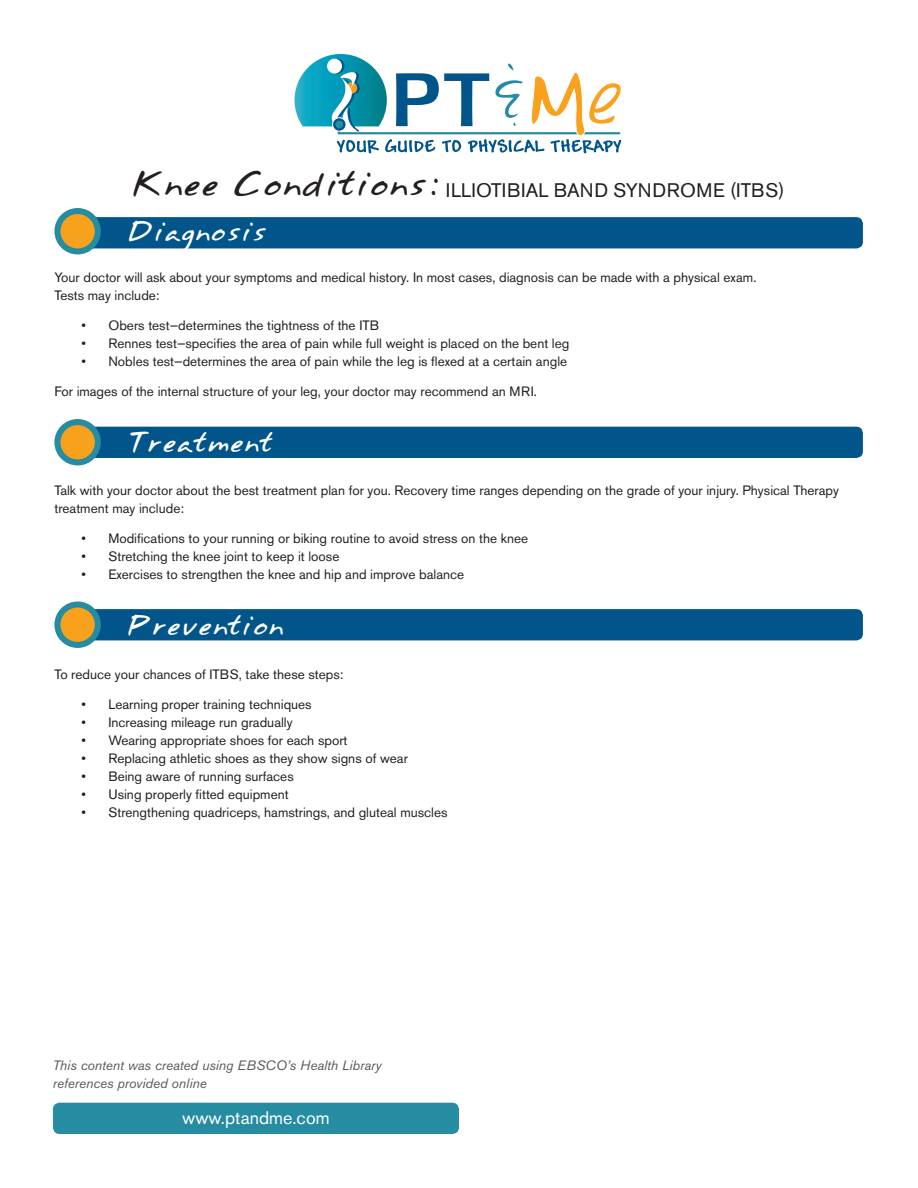
<style>
.page{position:relative;width:918px;height:1188px;background:#fff}
.page>*{position:absolute;margin:0;border:0;box-sizing:border-box;transform-origin:0 0}
.t1{font:24px "Annifont";color:#fff}
.t2{font:19.5px "Akzidenz Grotesk BE";color:#231f20}
.t3{font:18px "Akzidenz Grotesk BE";color:#fff}
.t4{font:13.5px/18px "Akzidenz Grotesk BE";color:#231f20}
.t5{font:italic 13.5px/18px "Akzidenz Grotesk BE";color:#57585a}
.s1{font-family:"Annifont";font-size:30px}
</style>
<div class="page">
<svg style="left:295px;top:54px;width:326px;height:99px"></svg>
<svg style="left:333px;top:118px;width:13px;height:13px"></svg>
<div style="left:332px;top:117px;width:14px;height:14px;border:1px solid #fff;border-radius:50%"></div>
<div style="left:335px;top:121px;width:8px;height:7px;background:#268ca1;border-radius:50%"></div>
<div style="left:80px;top:217px;width:783px;height:31px;background:#01558a;border-radius:7px"></div>
<div style="left:80px;top:427px;width:783px;height:31px;background:#01558a;border-radius:7px"></div>
<div style="left:80px;top:609px;width:783px;height:31px;background:#01558a;border-radius:7px"></div>
<div style="left:53px;top:1103px;width:406px;height:31px;background:#268ca1;border-radius:7px"></div>
<svg style="left:57px;top:211px;width:41px;height:40px"></svg>
<div style="left:54px;top:208px;width:47px;height:46px;border:6px solid #268ca1;border-radius:50%"></div>
<svg style="left:57px;top:422px;width:41px;height:40px"></svg>
<div style="left:54px;top:419px;width:47px;height:46px;border:6px solid #268ca1;border-radius:50%"></div>
<svg style="left:57px;top:605px;width:41px;height:40px"></svg>
<div style="left:54px;top:602px;width:47px;height:46px;border:6px solid #268ca1;border-radius:50%"></div>
<h2 class="t2" style="left:131px;top:178px;width:655px"><span class="s1">Knee Conditions:</span> ILLIOTIBIAL BAND SYNDROME (ITBS)</h2>
<h1 class="t1" style="left:126px;top:211px;width:142px">Diagnosis</h1>
<p class="t4" style="left:54px;top:268px;width:704px">Your doctor will ask about your symptoms and medical history. In most cases, diagnosis can be made with a physical exam.<br>Tests may include:</p>
<p class="t4" style="left:81px;top:316px;width:299px">• Obers test—determines the tightness of the ITB</p>
<p class="t4" style="left:81px;top:334px;width:489px">• Rennes test—specifies the area of pain while full weight is placed on the bent leg</p>
<p class="t4" style="left:81px;top:352px;width:487px">• Nobles test—determines the area of pain while the leg is flexed at a certain angle</p>
<p class="t4" style="left:54px;top:382px;width:484px">For images of the internal structure of your leg, your doctor may recommend an MRI.</p>
<h1 class="t1" style="left:126px;top:422px;width:148px">Treatment</h1>
<p class="t4" style="left:54px;top:482px;width:786px">Talk with your doctor about the best treatment plan for you. Recovery time ranges depending on the grade of your injury. Physical Therapy treatment may include:</p>
<p class="t4" style="left:81px;top:530px;width:448px">• Modifications to your running or biking routine to avoid stress on the knee</p>
<p class="t4" style="left:81px;top:548px;width:259px">• Stretching the knee joint to keep it loose</p>
<p class="t4" style="left:81px;top:566px;width:384px">• Exercises to strengthen the knee and hip and improve balance</p>
<h1 class="t1" style="left:126px;top:604px;width:159px">Prevention</h1>
<p class="t4" style="left:54px;top:666px;width:291px">To reduce your chances of ITBS, take these steps:</p>
<p class="t4" style="left:81px;top:696px;width:232px">• Learning proper training techniques</p>
<p class="t4" style="left:81px;top:714px;width:213px">• Increasing mileage run gradually</p>
<p class="t4" style="left:81px;top:732px;width:268px">• Wearing appropriate shoes for each sport</p>
<p class="t4" style="left:81px;top:750px;width:328px">• Replacing athletic shoes as they show signs of wear</p>
<p class="t4" style="left:81px;top:768px;width:214px">• Being aware of running surfaces</p>
<p class="t4" style="left:81px;top:786px;width:209px">• Using properly fitted equipment</p>
<p class="t4" style="left:81px;top:804px;width:368px">• Strengthening quadriceps, hamstrings, and gluteal muscles</p>
<p class="t5" style="left:53px;top:1057px;width:330px">This content was created using EBSCO’s Health Library references provided online</p>
<h3 class="t3" style="left:182px;top:1107px;width:149px">www.ptandme.com</h3>
</div>
